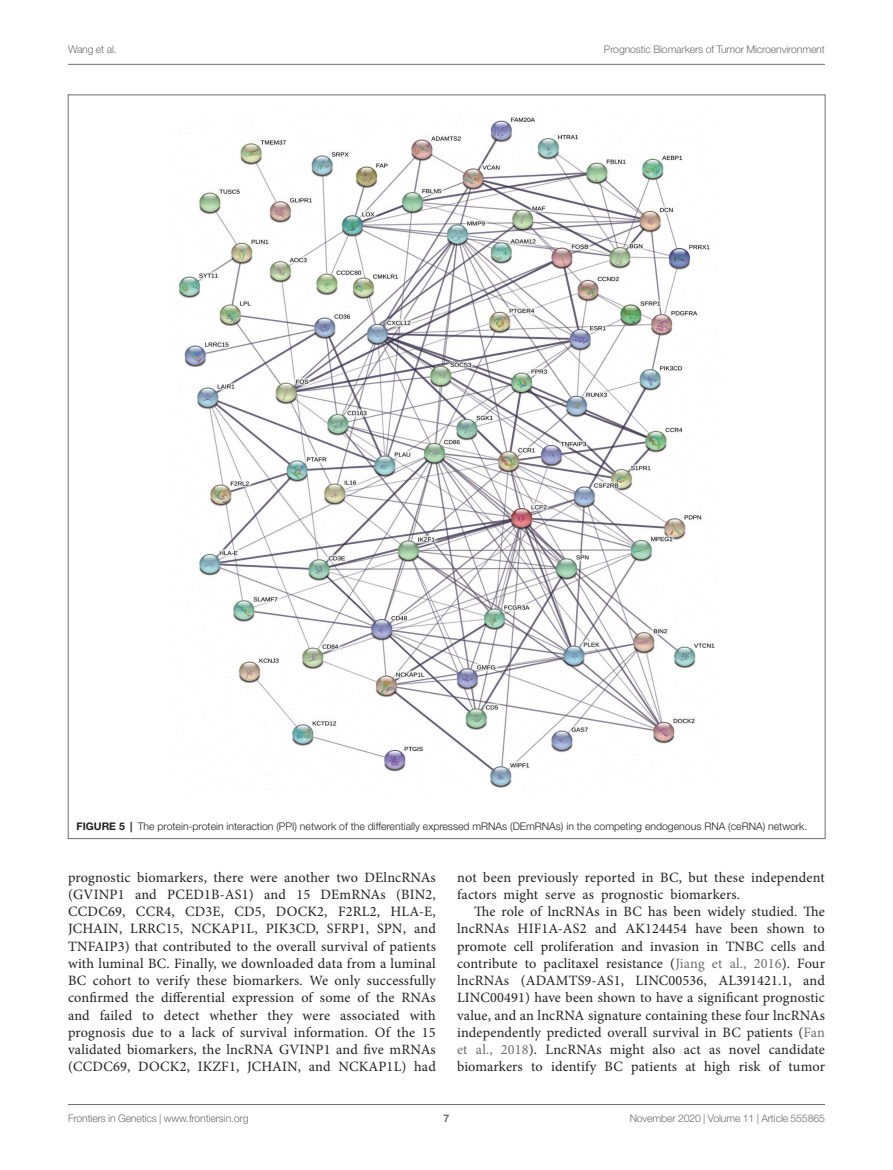
<style>
.page{position:relative;width:893px;height:1170px;background:#fff}
.page>*{position:absolute;margin:0;border:0;box-sizing:border-box;transform-origin:0 0}
.TEXT{font:14.25px/17.2px "Minion Pro";letter-spacing:.01em;color:#231f20;text-align:justify}
.FIG_LEG{font:300 10.5px "Helvetica Neue LT Std";color:#231f20}
.t1{font:300 10.5px "Helvetica Neue LT Std";letter-spacing:-.015em;color:#6c6d70}
.t2{font:700 10.5px "Helvetica Neue LT Std";color:#6c6d70}
.s1{font-weight:700}
.s2{color:#6c6d70}
</style>
<div class="page">
<hr style="left:68px;top:64px;width:757px;height:1px;background:#6c6d70">
<hr style="left:68px;top:1104px;width:757px;height:1px;background:#6c6d70">
<img style="left:178px;top:116px;width:537px;height:672px">
<p class="t1" style="left:68px;top:42px;width:50px">Wang et al.</p>
<p class="t1" style="left:604px;top:42px;width:223px">Prognostic Biomarkers of Tumor Microenvironment</p>
<p class="FIG_LEG" style="left:77px;top:820px;width:732px"><span class="s1">FIGURE 5 |</span> The protein-protein interaction (PPI) network of the differentially expressed mRNAs (DEmRNAs) in the competing endogenous RNA (ceRNA) network.</p>
<p class="TEXT" style="left:68px;top:868px;width:369px">prognostic biomarkers, there were another two DElncRNAs (GVINP1 and PCED1B-AS1) and 15 DEmRNAs (BIN2, CCDC69, CCR4, CD3E, CD5, DOCK2, F2RL2, HLA-E, JCHAIN, LRRC15, NCKAP1L, PIK3CD, SFRP1, SPN, and TNFAIP3) that contributed to the overall survival of patients with luminal BC. Finally, we downloaded data from a luminal BC cohort to verify these biomarkers. We only successfully confirmed the differential expression of some of the RNAs and failed to detect whether they were associated with prognosis due to a lack of survival information. Of the 15 validated biomarkers, the lncRNA GVINP1 and five mRNAs (CCDC69, DOCK2, IKZF1, JCHAIN, and NCKAP1L) had</p>
<p class="TEXT" style="left:457px;top:868px;width:369px">not been previously reported in BC, but these independent factors might serve as prognostic biomarkers.</p>
<p class="TEXT" style="left:457px;top:902px;width:369px;text-indent:17px">The role of lncRNAs in BC has been widely studied. The lncRNAs HIF1A-AS2 and AK124454 have been shown to promote cell proliferation and invasion in TNBC cells and contribute to paclitaxel resistance (<span class="s2">Jiang et al., 2016</span>). Four lncRNAs (ADAMTS9-AS1, LINC00536, AL391421.1, and LINC00491) have been shown to have a significant prognostic value, and an lncRNA signature containing these four lncRNAs independently predicted overall survival in BC patients (<span class="s2">Fan et al., 2018</span>). LncRNAs might also act as novel candidate biomarkers to identify BC patients at high risk of tumor</p>
<p class="t1" style="left:68px;top:1111px;width:182px">Frontiers in Genetics | www.frontiersin.org</p>
<p class="t2" style="left:444px;top:1111px;width:7px">7</p>
<p class="t1" style="left:630px;top:1111px;width:197px">November 2020 | Volume 11 | Article 555865</p>
</div>
